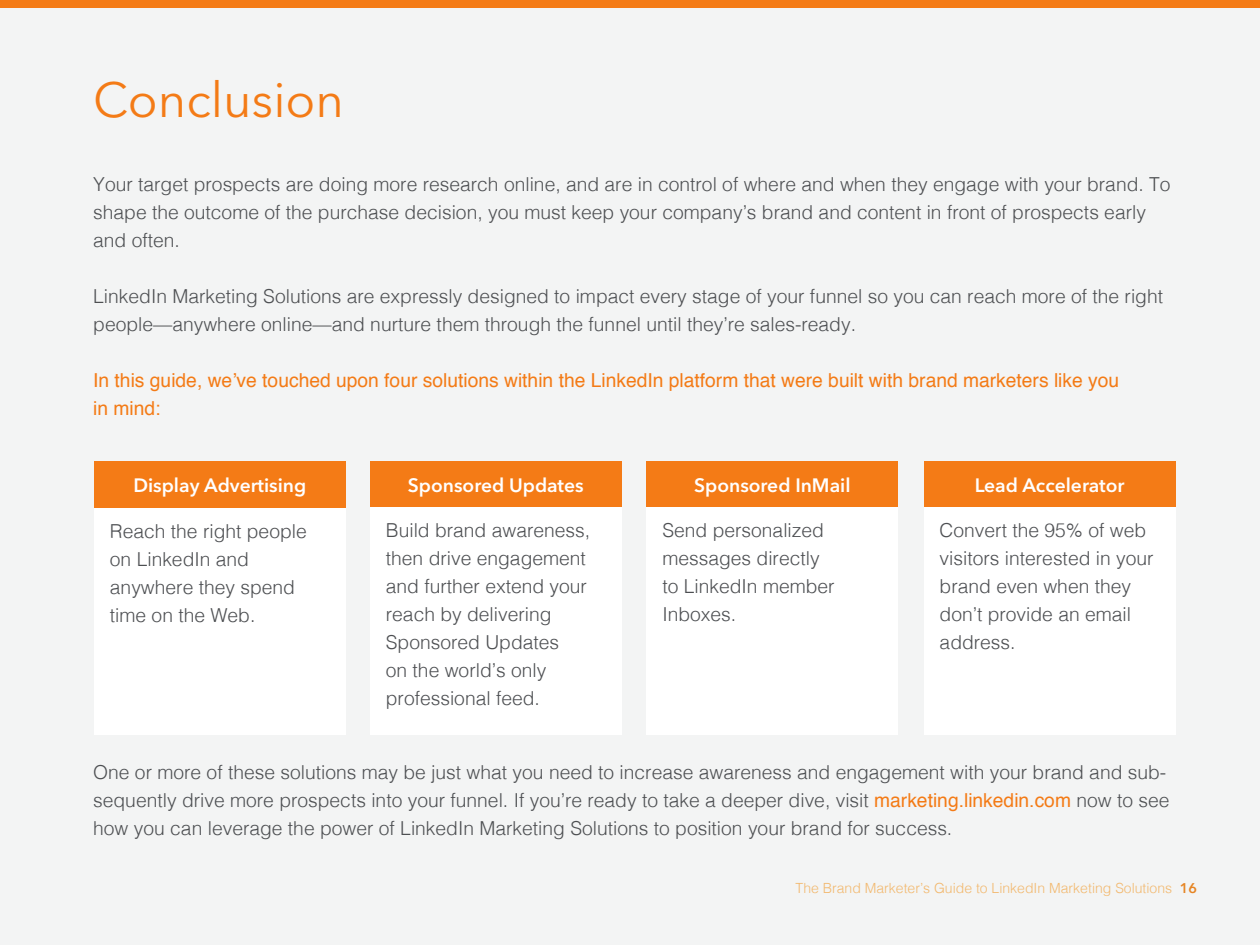
<style>
.page{position:relative;width:1260px;height:945px;background:#f3f4f4}
.page>*{position:absolute;margin:0;border:0;box-sizing:border-box;transform-origin:0 0}
.t1{font:49px "Avenir Next LT Pro";color:#f47b16}
.t2{font:300 19.25px/28px "Helvetica";color:#4d4f52}
.t3{font:19.25px/28px "Helvetica";color:#f47b16}
.t4{font:600 19.25px "Avenir Next LT Pro";color:#fff}
.t5{font:300 14px "Helvetica";color:#f2b86e}
.s1{font-weight:400;color:#f47b16}
.s2{font-family:"Avenir Next LT Pro";font-weight:600;color:#e68524}
</style>
<div class="page">
<div style="left:94px;top:461px;width:252px;height:46px;background:#f47b16"></div>
<div style="left:94px;top:508px;width:252px;height:227px;background:#fff"></div>
<div style="left:370px;top:461px;width:251px;height:46px;background:#f47b16"></div>
<div style="left:370px;top:507px;width:251px;height:228px;background:#fff"></div>
<div style="left:647px;top:461px;width:251px;height:46px;background:#f47b16"></div>
<div style="left:647px;top:507px;width:251px;height:228px;background:#fff"></div>
<div style="left:924px;top:461px;width:251px;height:46px;background:#f47b16"></div>
<div style="left:924px;top:507px;width:251px;height:228px;background:#fff"></div>
<div style="left:0;top:0;width:1260px;height:7px;background:#f47b16"></div>
<h1 class="t1" style="left:93px;top:70px;width:252px">Conclusion</h1>
<p class="t2" style="left:93px;top:168px;width:1079px">Your target prospects are doing more research online, and are in control of where and when they engage with your brand. To shape the outcome of the purchase decision, you must keep your company’s brand and content in front of prospects early and often.</p>
<p class="t2" style="left:93px;top:280px;width:1071px">LinkedIn Marketing Solutions are expressly designed to impact every stage of your funnel so you can reach more of the right people—anywhere online—and nurture them through the funnel until they’re sales-ready.</p>
<p class="t3" style="left:93px;top:366px;width:1028px">In this guide, we’ve touched upon four solutions within the LinkedIn platform that were built with brand marketers like you in mind:</p>
<p class="t4" style="left:133px;top:473px;width:174px">Display Advertising</p>
<p class="t2" style="left:110px;top:515px;width:198px">Reach the right people on LinkedIn and anywhere they spend time on the Web.</p>
<p class="t4" style="left:408px;top:473px;width:177px">Sponsored Updates</p>
<p class="t2" style="left:386px;top:515px;width:206px">Build brand awareness, then drive engagement and further extend your reach by delivering<br>Sponsored Updates<br>on the world’s only professional feed.</p>
<p class="t4" style="left:694px;top:473px;width:158px">Sponsored InMail</p>
<p class="t2" style="left:662px;top:515px;width:174px">Send personalized messages directly to LinkedIn member<br>Inboxes.</p>
<p class="t4" style="left:975px;top:473px;width:151px">Lead Accelerator</p>
<p class="t2" style="left:940px;top:515px;width:215px">Convert the 95% of web visitors interested in your brand even when they don’t provide an email address.</p>
<p class="t2" style="left:93px;top:756px;width:1078px">One or more of these solutions may be just what you need to increase awareness and engagement with your brand and sub&shy;sequently drive more prospects into your funnel. If you’re ready to take a deeper dive, visit <span class="s1">marketing.linkedin.com</span> now to see how you can leverage the power of LinkedIn Marketing Solutions to position your brand for success.</p>
<p class="t5" style="left:796px;top:876px;width:403px">The Brand Marketer’s Guide to LinkedIn Marketing Solutions <span class="s2">16</span></p>
</div>
